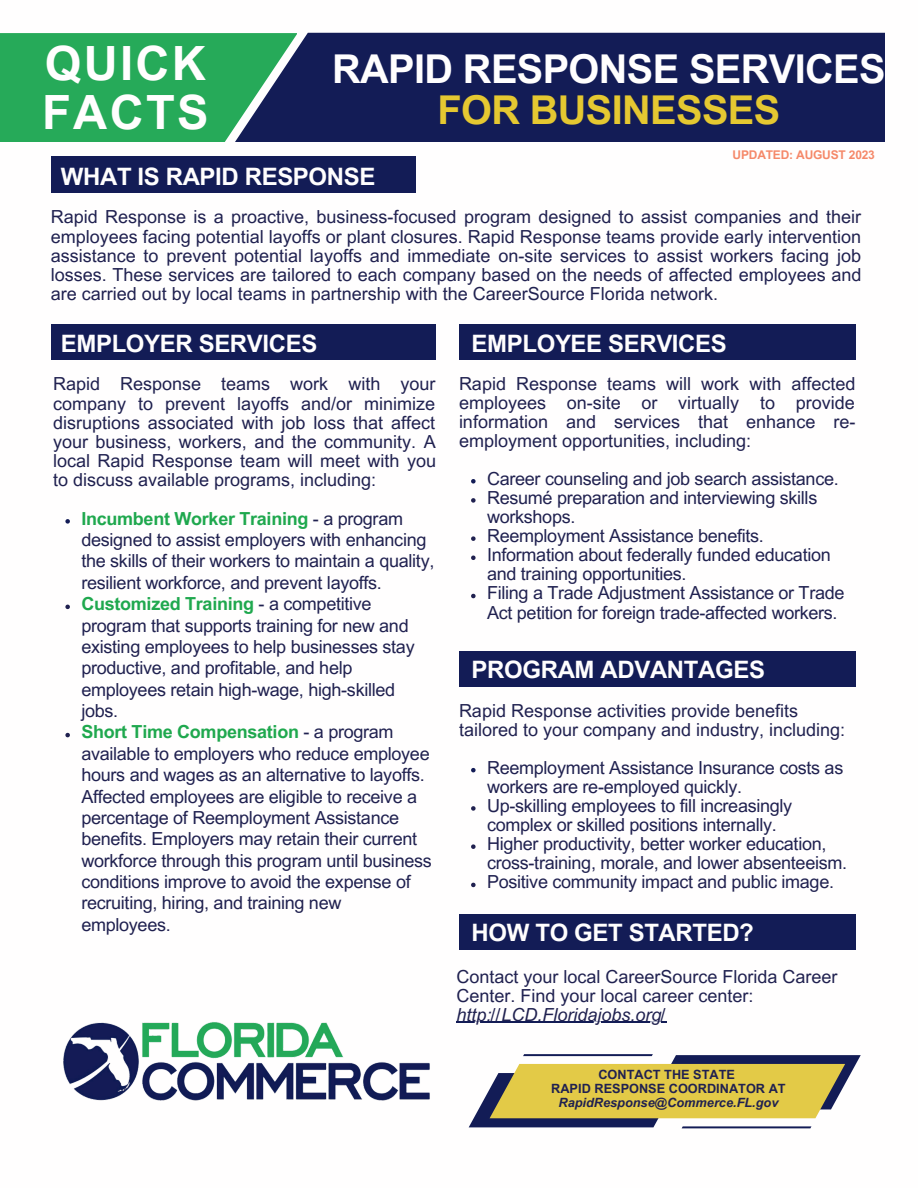
<style>
.page{position:relative;width:918px;height:1188px;background:#fff}
.page>*{position:absolute;margin:0;border:0;box-sizing:border-box;transform-origin:0 0}
.t1{font:700 47.25px/49.5px "Arial MT Pro";letter-spacing:.045em;color:#fffefe}
.t2{font:700 39.75px "Arial MT Pro";letter-spacing:-.015em;color:#fffefe}
.t3{font:700 39.75px "Arial MT Pro";letter-spacing:-.015em;color:#e5c831}
.t4{font:700 24px "Arial MT Pro";letter-spacing:-.015em;color:#fffefe}
.t5{font:18px/19.2px "Arial MT Pro";letter-spacing:-.015em;color:#202150}
.t6{font:italic 18px "Arial MT Pro";color:#202150}
.t7{font:700 12.75px/13.8px "Arial MT Pro";color:#202150;text-align:center}
.t8{font:italic 700 12.75px "Arial MT Pro";color:#202150}
.t9{font:700 12px "Arial MT Pro";letter-spacing:-.015em;color:#f5896a}
.s1{font-weight:700;color:#1fa84e}
</style>
<div class="page">
<div style="left:297px;top:33px;width:587px;height:109px;background:#131c56"></div>
<svg style="left:0;top:33px;width:297px;height:109px;fill:#26aa59"></svg>
<div style="left:52px;top:324px;width:384px;height:36px;background:#131c56"></div>
<img style="left:63px;top:1022px;width:367px;height:79px">
<div style="left:459px;top:324px;width:397px;height:36px;background:#131c56"></div>
<div style="left:459px;top:651px;width:397px;height:36px;background:#131c56"></div>
<svg style="left:469px;top:1054px;width:392px;height:74px"></svg>
<div style="left:52px;top:156px;width:364px;height:37px;background:#131c56"></div>
<svg style="left:65px;top:519px;width:5px;height:5px"></svg>
<svg style="left:65px;top:605px;width:5px;height:4px"></svg>
<svg style="left:65px;top:733px;width:5px;height:4px"></svg>
<svg style="left:471px;top:479px;width:5px;height:5px"></svg>
<svg style="left:471px;top:498px;width:5px;height:5px"></svg>
<svg style="left:471px;top:536px;width:5px;height:5px"></svg>
<svg style="left:471px;top:556px;width:5px;height:4px"></svg>
<svg style="left:471px;top:594px;width:5px;height:4px"></svg>
<svg style="left:471px;top:768px;width:5px;height:4px"></svg>
<svg style="left:471px;top:806px;width:5px;height:5px"></svg>
<svg style="left:471px;top:844px;width:5px;height:5px"></svg>
<svg style="left:471px;top:883px;width:5px;height:4px"></svg>
<div style="left:459px;top:915px;width:397px;height:35px;background:#131c56"></div>
<hr style="left:456px;top:1022px;width:211px;height:1px;background:#131c56">
<h1 class="t1" style="left:42px;top:40px;width:168px">QUICK<br>FACTS</h1>
<h2 class="t2" style="left:332px;top:46px;width:555px">RAPID RESPONSE SERVICES</h2>
<h2 class="t3" style="left:437px;top:86px;width:344px">FOR BUSINESSES</h2>
<p class="t9" style="left:733px;top:147px;width:144px">UPDATED: AUGUST 2023</p>
<h3 class="t4" style="left:61px;top:162px;width:316px">WHAT IS RAPID RESPONSE</h3>
<p class="t5" style="left:51px;top:208px;width:812px;text-align:justify">Rapid Response is a proactive, business-focused program designed to assist companies and their employees facing potential layoffs or plant closures. Rapid Response teams provide early intervention assistance to prevent potential layoffs and immediate on-site services to assist workers facing job losses. These services are tailored to each company based on the needs of affected employees and are carried out by local teams in partnership with the CareerSource Florida network.</p>
<h3 class="t4" style="left:61px;top:329px;width:258px">EMPLOYER SERVICES</h3>
<h3 class="t4" style="left:472px;top:329px;width:257px">EMPLOYEE SERVICES</h3>
<p class="t5" style="left:459px;top:375px;width:398px;text-align:justify">Rapid Response teams will work with affected employees on-site or virtually to provide information and services that enhance re&shy;employment opportunities, including:</p>
<p class="t5" style="left:487px;top:470px;width:359px">Career counseling and job search assistance.<br>Resumé preparation and interviewing skills workshops.<br>Reemployment Assistance benefits.<br>Information about federally funded education and training opportunities.<br>Filing a Trade Adjustment Assistance or Trade Act petition for foreign trade-affected workers.</p>
<h3 class="t4" style="left:472px;top:656px;width:295px">PROGRAM ADVANTAGES</h3>
<p class="t5" style="left:459px;top:702px;width:388px">Rapid Response activities provide benefits tailored to your company and industry, including:</p>
<p class="t5" style="left:487px;top:759px;width:362px">Reemployment Assistance Insurance costs as workers are re-employed quickly.<br>Up-skilling employees to fill increasingly complex or skilled positions internally.<br>Higher productivity, better worker education, cross-training, morale, and lower absenteeism.<br>Positive community impact and public image.</p>
<h3 class="t4" style="left:472px;top:919px;width:284px">HOW TO GET STARTED?</h3>
<p class="t5" style="left:456px;top:968px;width:383px">Contact your local CareerSource Florida Career<br>Center. Find your local career center:</p>
<p class="t6" style="left:456px;top:1004px;width:212px">http://LCD.Floridajobs.org/</p>
<p class="t5" style="left:53px;top:375px;width:384px;text-align:justify">Rapid Response teams work with your company to prevent layoffs and/or minimize disruptions associated with job loss that affect your business, workers, and the community. A local Rapid Response team will meet with you to discuss available programs, including:</p>
<p class="t5" style="left:81px;top:509px;width:355px;line-height:21.3px"><span class="s1">Incumbent Worker Training</span> - a program designed to assist employers with enhancing the skills of their workers to maintain a quality, resilient workforce, and prevent layoffs.<br><span class="s1">Customized Training</span> - a competitive program that supports training for new and existing employees to help businesses stay productive, and profitable, and help employees retain high-wage, high-skilled jobs.<br><span class="s1">Short Time Compensation</span> - a program available to employers who reduce employee hours and wages as an alternative to layoffs.<br>Affected employees are eligible to receive a percentage of Reemployment Assistance benefits. Employers may retain their current workforce through this program until business conditions improve to avoid the expense of recruiting, hiring, and training new employees.</p>
<p class="t7" style="left:551px;top:1068px;width:236px">CONTACT THE STATE<br>RAPID RESPONSE COORDINATOR AT</p>
<p class="t8" style="left:558px;top:1095px;width:222px">RapidResponse@Commerce.FL.gov</p>
</div>
